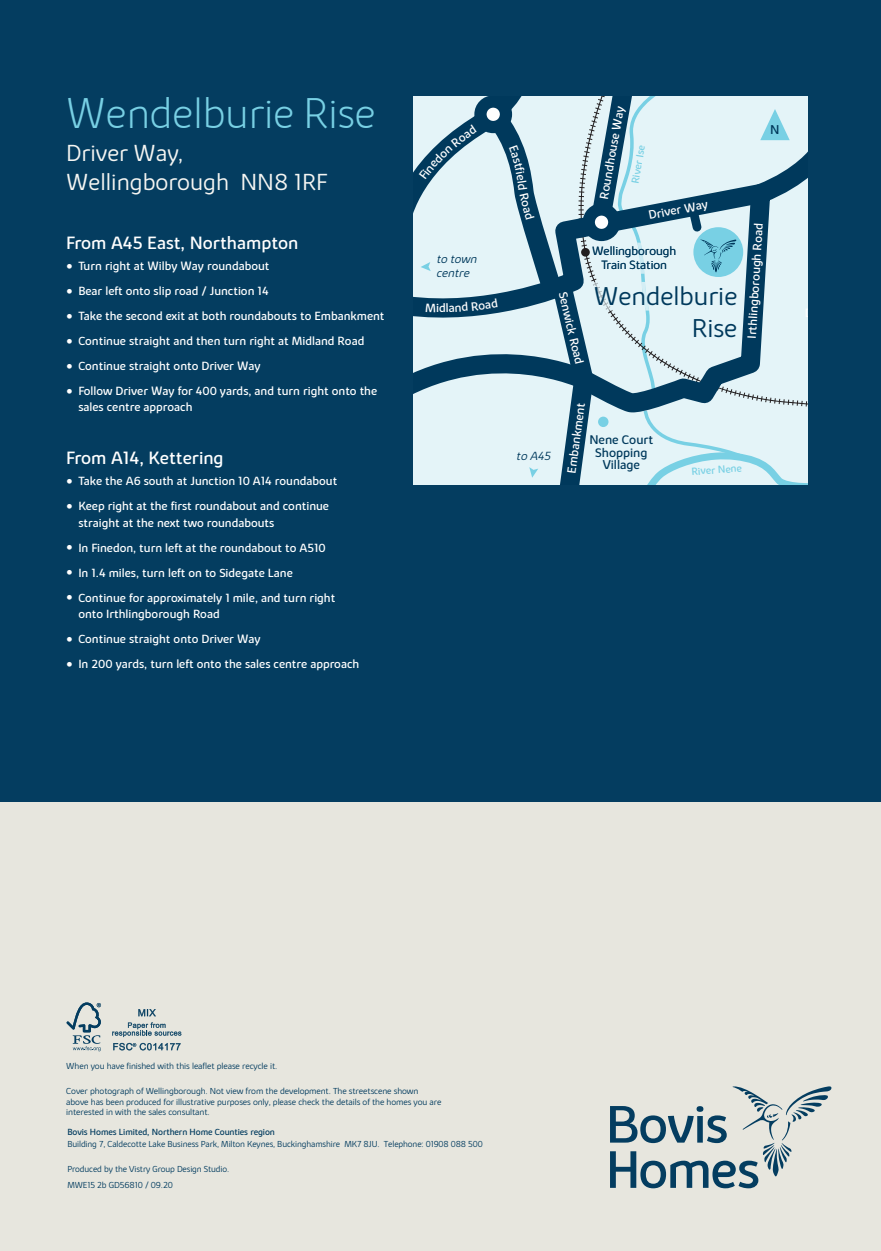
<style>
.page{position:relative;width:881px;height:1251px;background:#fff}
.page>*{position:absolute;margin:0;border:0;box-sizing:border-box;transform-origin:0 0}
.t1{font:200 43.5px "Bovis Sans";color:#78d0e4}
.t2{font:300 26.7px/32px "Bovis Sans";color:#00395c;text-align:right}
.t3{font:300 24px/28.8px "Bovis Sans";color:#f5f5f2}
.t4{font:18px "Bovis Sans";color:#fff}
.t5{font:12.9px "Bovis Sans";color:#00395c}
.t6{font:12.75px/12.8px "Bovis Sans";color:#00395c;text-align:center}
.t7{font:300 12.45px/14px "Bovis Sans";color:#00395c;text-align:center}
.t8{font:12.15px "Bovis Sans";color:#fff}
.t9{font:italic 300 12.15px/14px "Bovis Sans";color:#00395c}
.t10{font:12px/16.5px "Bovis Sans";color:#fff}
.t11{font:10.5px "Bovis Sans";color:#78d0e4}
.t12{font:300 9px/10.5px "Bovis Sans";letter-spacing:-.01em;color:#043d60}
.t13{font:9px "Bovis Sans";letter-spacing:-.01em;color:#043d60}
.s1{font-family:"Frutiger LT Std";font-weight:300;font-stretch:condensed;font-size:13.5px}
</style>
<div class="page">
<div style="left:0;top:0;width:880px;height:1250px;background:#043d60"></div>
<div style="left:0;top:801px;width:880px;height:449px;background:#e7e6de"></div>
<svg style="left:610px;top:1086px;width:221px;height:101px"></svg>
<svg style="left:66px;top:1002px;width:35px;height:49px"></svg>
<svg style="left:138px;top:1009px;width:18px;height:7px"></svg>
<svg style="left:112px;top:1022px;width:69px;height:14px"></svg>
<svg style="left:113px;top:1042px;width:67px;height:8px"></svg>
<svg style="left:413px;top:96px;width:394px;height:389px"></svg>
<h1 class="t1" style="left:66px;top:88px;width:310px">Wendelburie Rise</h1>
<h3 class="t3" style="left:66px;top:138px;width:263px">Driver Way,<br>Wellingborough NN8 1RF</h3>
<h3 class="t4" style="left:66px;top:232px;width:233px">From A45 East, Northampton</h3>
<p class="t10" style="left:66px;top:257px;width:204px"><span class="s1">•</span> Turn right at Wilby Way roundabout</p>
<p class="t10" style="left:66px;top:282px;width:204px"><span class="s1">•</span> Bear left onto slip road / Junction 14</p>
<p class="t10" style="left:66px;top:307px;width:319px"><span class="s1">•</span> Take the second exit at both roundabouts to Embankment</p>
<p class="t10" style="left:66px;top:332px;width:299px"><span class="s1">•</span> Continue straight and then turn right at Midland Road</p>
<p class="t10" style="left:66px;top:357px;width:196px"><span class="s1">•</span> Continue straight onto Driver Way</p>
<p class="t10" style="left:78px;top:382px;width:300px;text-indent:-12px"><span class="s1">•</span> Follow Driver Way for 400 yards, and turn right onto the sales centre approach</p>
<h3 class="t4" style="left:66px;top:447px;width:159px">From A14, Kettering</h3>
<p class="t10" style="left:66px;top:472px;width:272px"><span class="s1">•</span> Take the A6 south at Junction 10 A14 roundabout</p>
<p class="t10" style="left:78px;top:497px;width:252px;text-indent:-12px"><span class="s1">•</span> Keep right at the first roundabout and continue straight at the next two roundabouts</p>
<p class="t10" style="left:66px;top:539px;width:261px"><span class="s1">•</span> In Finedon, turn left at the roundabout to A510</p>
<p class="t10" style="left:66px;top:564px;width:228px"><span class="s1">•</span> In 1.4 miles, turn left on to Sidegate Lane</p>
<p class="t10" style="left:78px;top:589px;width:258px;text-indent:-12px"><span class="s1">•</span> Continue for approximately 1 mile, and turn right onto Irthlingborough Road</p>
<p class="t10" style="left:66px;top:630px;width:196px"><span class="s1">•</span> Continue straight onto Driver Way</p>
<p class="t10" style="left:66px;top:655px;width:294px"><span class="s1">•</span> In 200 yards, turn left onto the sales centre approach</p>
<p class="t9" style="left:436px;top:252px;width:42px">to town centre</p>
<p class="t8" style="left:436px;top:301px;width:5px">i</p>
<p class="t8" style="left:596px;top:197px;width:95px;rotate:-80deg">Roundhouse Way</p>
<p class="t11" style="left:628px;top:182px;width:41px;rotate:-80deg">River Ise</p>
<p class="t8" style="left:647px;top:208px;width:62px;rotate:-11deg">Driver Way</p>
<p class="t8" style="left:569px;top:290px;width:76px;rotate:77deg">Senwick Road</p>
<p class="t7" style="left:592px;top:244px;width:86px">Wellingborough<br>Train Station</p>
<h2 class="t2" style="left:593px;top:279px;width:145px">Wendelburie<br>Rise</h2>
<p class="t5" style="left:769px;top:122px;width:11px">N</p>
<p class="t8" style="left:744px;top:338px;width:117px;rotate:-87deg">Irthlingborough Road</p>
<p class="t9" style="left:516px;top:448px;width:36px">to A45</p>
<p class="t8" style="left:564px;top:472px;width:73px;rotate:-82deg">Embankment</p>
<p class="t6" style="left:589px;top:433px;width:65px">Nene Court<br>Shopping<br>Village</p>
<p class="t11" style="left:690px;top:465px;width:52px;rotate:-4deg">River Nene</p>
<p class="t12" style="left:66px;top:1060px;width:212px">When you have finished with this leaflet please recycle it.</p>
<p class="t12" style="left:66px;top:1085px;width:376px">Cover photograph of Wellingborough. Not view from the development. The streetscene shown above has been produced for illustrative purposes only, please check the details of the homes you are interested in with the sales consultant.</p>
<p class="t13" style="left:67px;top:1126px;width:209px">Bovis Homes Limited, Northern Home Counties region</p>
<p class="t12" style="left:67px;top:1138px;width:416px">Building 7, Caldecotte Lake Business Park, Milton Keynes, Buckinghamshire MK7 8JU. Telephone: 01908 088 500</p>
<p class="t12" style="left:67px;top:1160px;width:163px;line-height:16.2px">Produced by the Vistry Group Design Studio.<br>MWE15 2b GD56810 / 09.20</p>
</div>
